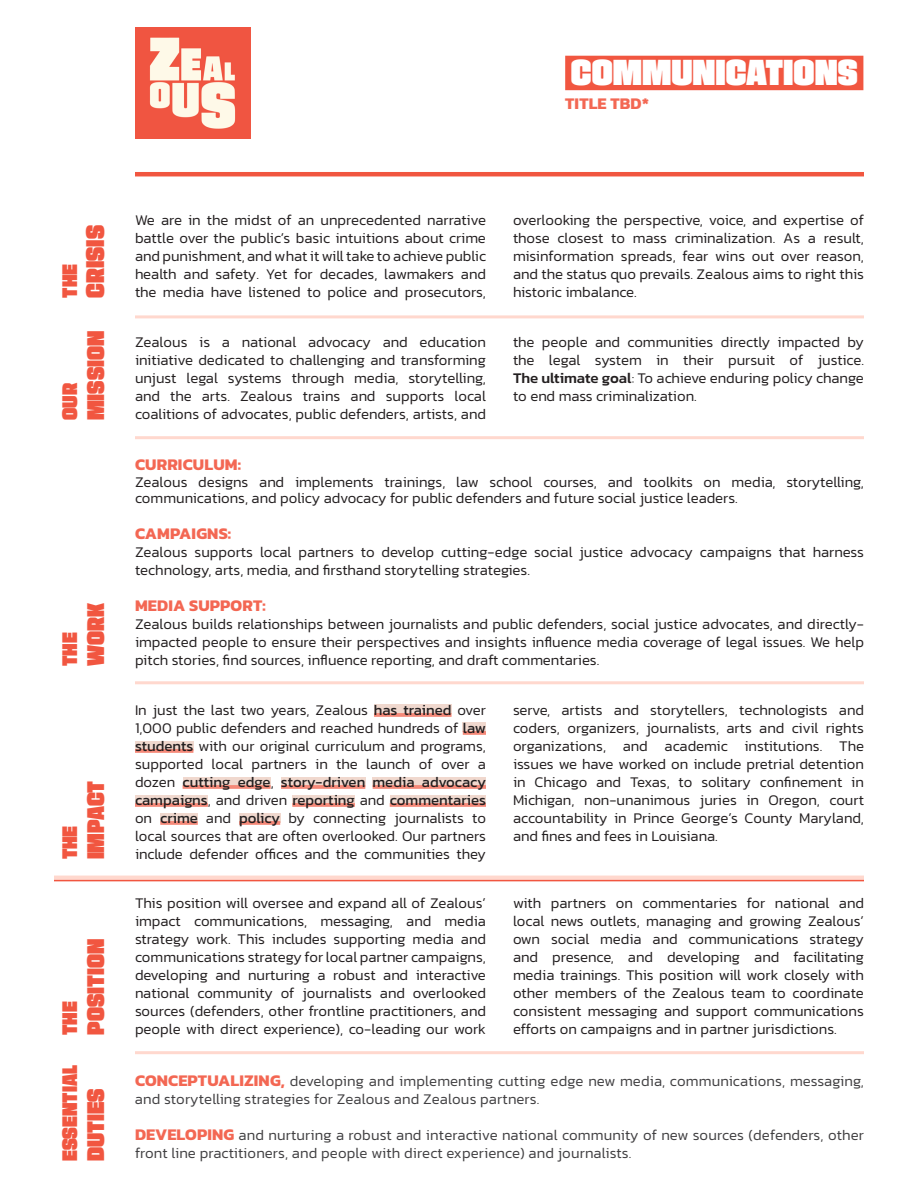
<style>
.page{position:relative;width:918px;height:1188px;background:#fff}
.page>*{position:absolute;margin:0;border:0;box-sizing:border-box;transform-origin:0 0}
.t1{font:900 36px "Culver BETA";color:#fff}
.t2{font:900 25.5px "Culver BETA";color:#f15640}
.t3{font:900 24px "Culver BETA";color:#f15640}
.t4{font:900 21px "Culver BETA";color:#f15640}
.t5{font:700 16.5px "Kanit";letter-spacing:.01em;color:#f36753}
.t6{font:300 15px/18px "Kanit";color:#231f20;text-align:justify}
.t7{font:300 15px/18px "Kanit";letter-spacing:.01em;color:#414042}
.s1{font-weight:500}
.s2{font-weight:400}
.s3{font-weight:700;font-size:16.5px;color:#f36753}
</style>
<div class="page">
<div style="left:565px;top:56px;width:298px;height:34px;background:#f15640"></div>
<img style="left:135px;top:27px;width:116px;height:111px">
<hr style="left:135px;top:172px;width:729px;height:4px;background:#f15640">
<hr style="left:135px;top:315px;width:729px;height:3px;background:#ffd8ce">
<hr style="left:135px;top:436px;width:729px;height:3px;background:#ffd8ce">
<hr style="left:135px;top:681px;width:729px;height:3px;background:#ffd8ce">
<hr style="left:135px;top:1051px;width:729px;height:3px;background:#ffd8ce">
<svg style="left:54px;top:876px;width:810px;height:4px;background:#fed3c9"></svg>
<hr style="left:54px;top:880px;width:810px;height:1px;background:#f15640">
<div style="left:374px;top:705px;width:78px;height:9px;background:#f0d8ce"></div>
<div style="left:463px;top:723px;width:23px;height:9px;background:#f0d8ce"></div>
<div style="left:135px;top:741px;width:58px;height:9px;background:#f0d8ce"></div>
<div style="left:183px;top:777px;width:88px;height:9px;background:#f0d8ce"></div>
<div style="left:281px;top:777px;width:84px;height:9px;background:#f0d8ce"></div>
<div style="left:373px;top:777px;width:113px;height:9px;background:#f0d8ce"></div>
<div style="left:135px;top:795px;width:73px;height:9px;background:#f0d8ce"></div>
<div style="left:292px;top:795px;width:63px;height:9px;background:#f0d8ce"></div>
<div style="left:390px;top:795px;width:96px;height:9px;background:#f0d8ce"></div>
<div style="left:160px;top:813px;width:38px;height:9px;background:#f0d8ce"></div>
<div style="left:239px;top:813px;width:41px;height:9px;background:#f0d8ce"></div>
<svg style="left:374px;top:713px;width:78px;height:4px"></svg>
<svg style="left:463px;top:731px;width:23px;height:4px"></svg>
<svg style="left:135px;top:749px;width:58px;height:4px"></svg>
<svg style="left:183px;top:785px;width:88px;height:4px"></svg>
<svg style="left:281px;top:785px;width:84px;height:4px"></svg>
<svg style="left:373px;top:785px;width:113px;height:4px"></svg>
<svg style="left:135px;top:803px;width:73px;height:4px"></svg>
<svg style="left:292px;top:803px;width:63px;height:4px"></svg>
<svg style="left:390px;top:803px;width:96px;height:4px"></svg>
<svg style="left:160px;top:821px;width:38px;height:4px"></svg>
<svg style="left:239px;top:821px;width:41px;height:4px"></svg>
<h1 class="t1" style="left:571px;top:50px;width:288px">COMMUNICATIONS</h1>
<p class="t5" style="left:565px;top:91px;width:86px">TITLE TBD*</p>
<h3 class="t4" style="left:57px;top:298px;width:35px;rotate:-90deg">THE</h3>
<h2 class="t2" style="left:80px;top:298px;width:74px;rotate:-90deg">CRISIS</h2>
<h3 class="t4" style="left:57px;top:420px;width:38px;rotate:-90deg">OUR</h3>
<h3 class="t3" style="left:81px;top:420px;width:91px;rotate:-90deg">MISSION</h3>
<h3 class="t4" style="left:57px;top:666px;width:35px;rotate:-90deg">THE</h3>
<h3 class="t3" style="left:81px;top:666px;width:64px;rotate:-90deg">WORK</h3>
<h3 class="t4" style="left:57px;top:859px;width:35px;rotate:-90deg">THE</h3>
<h3 class="t3" style="left:81px;top:859px;width:80px;rotate:-90deg">IMPACT</h3>
<h3 class="t4" style="left:57px;top:1035px;width:35px;rotate:-90deg">THE</h3>
<h3 class="t3" style="left:81px;top:1035px;width:98px;rotate:-90deg">POSITION</h3>
<h3 class="t4" style="left:57px;top:1161px;width:98px;rotate:-90deg">ESSENTIAL</h3>
<h3 class="t3" style="left:81px;top:1161px;width:74px;rotate:-90deg">DUTIES</h3>
<p class="t6" style="left:135px;top:210px;width:353px">We are in the midst of an unprecedented narrative battle over the public’s basic intuitions about crime and punishment, and what it will take to achieve public health and safety. Yet for decades, lawmakers and the media have listened to police and prosecutors,</p>
<p class="t6" style="left:513px;top:210px;width:353px">overlooking the perspective, voice, and expertise of those closest to mass criminalization. As a result, misinformation spreads, fear wins out over reason, and the status quo prevails. Zealous aims to right this historic imbalance.</p>
<p class="t6" style="left:135px;top:333px;width:352px">Zealous is a national advocacy and education initiative dedicated to challenging and transforming unjust legal systems through media, storytelling, and the arts. Zealous trains and supports local coalitions of advocates, public defenders, artists, and</p>
<p class="t6" style="left:513px;top:333px;width:353px">the people and communities directly impacted by the legal system in their pursuit of justice.<br><span class="s1">The ultimate goal</span>: To achieve enduring policy change to end mass criminalization.</p>
<p class="t5" style="left:135px;top:452px;width:108px">CURRICULUM:</p>
<p class="t6" style="left:135px;top:473px;width:730px;line-height:16.5px">Zealous designs and implements trainings, law school courses, and toolkits on media, storytelling, communications, and policy advocacy for public defenders and future social justice leaders.</p>
<p class="t5" style="left:135px;top:521px;width:98px">CAMPAIGNS:</p>
<p class="t6" style="left:135px;top:543px;width:730px">Zealous supports local partners to develop cutting-edge social justice advocacy campaigns that harness technology, arts, media, and firsthand storytelling strategies.</p>
<p class="t5" style="left:135px;top:593px;width:132px">MEDIA SUPPORT:</p>
<p class="t6" style="left:135px;top:615px;width:731px">Zealous builds relationships between journalists and public defenders, social justice advocates, and directly&shy;impacted people to ensure their perspectives and insights influence media coverage of legal issues. We help pitch stories, find sources, influence reporting, and draft commentaries.</p>
<p class="t6" style="left:135px;top:701px;width:353px">In just the last two years, Zealous <span class="s2">has trained</span> over 1,000 public defenders and reached hundreds of <span class="s2">law students</span> with our original curriculum and programs, supported local partners in the launch of over a dozen <span class="s2">cutting edge</span>, <span class="s2">story-driven media advocacy campaigns</span>, and driven <span class="s2">reporting</span> and <span class="s2">commentaries </span>on <span class="s2">crime</span> and <span class="s2">policy</span> by connecting journalists to local sources that are often overlooked. Our partners include defender offices and the communities they</p>
<p class="t6" style="left:513px;top:701px;width:353px">serve, artists and storytellers, technologists and coders, organizers, journalists, arts and civil rights organizations, and academic institutions. The issues we have worked on include pretrial detention in Chicago and Texas, to solitary confinement in Michigan, non-unanimous juries in Oregon, court accountability in Prince George’s County Maryland, and fines and fees in Louisiana.</p>
<p class="t6" style="left:135px;top:894px;width:353px">This position will oversee and expand all of Zealous’ impact communications, messaging, and media strategy work. This includes supporting media and communications strategy for local partner campaigns, developing and nurturing a robust and interactive national community of journalists and overlooked sources (defenders, other frontline practitioners, and people with direct experience), co-leading our work</p>
<p class="t6" style="left:513px;top:894px;width:353px">with partners on commentaries for national and local news outlets, managing and growing Zealous’ own social media and communications strategy and presence, and developing and facilitating media trainings. This position will work closely with other members of the Zealous team to coordinate consistent messaging and support communications efforts on campaigns and in partner jurisdictions.</p>
<p class="t7" style="left:135px;top:1071px;width:730px"><span class="s3">CONCEPTUALIZING,</span> developing and implementing cutting edge new media, communications, messaging, and storytelling strategies for Zealous and Zealous partners.</p>
<p class="t7" style="left:135px;top:1125px;width:731px"><span class="s3">DEVELOPING</span> and nurturing a robust and interactive national community of new sources (defenders, other front line practitioners, and people with direct experience) and journalists.</p>
</div>
